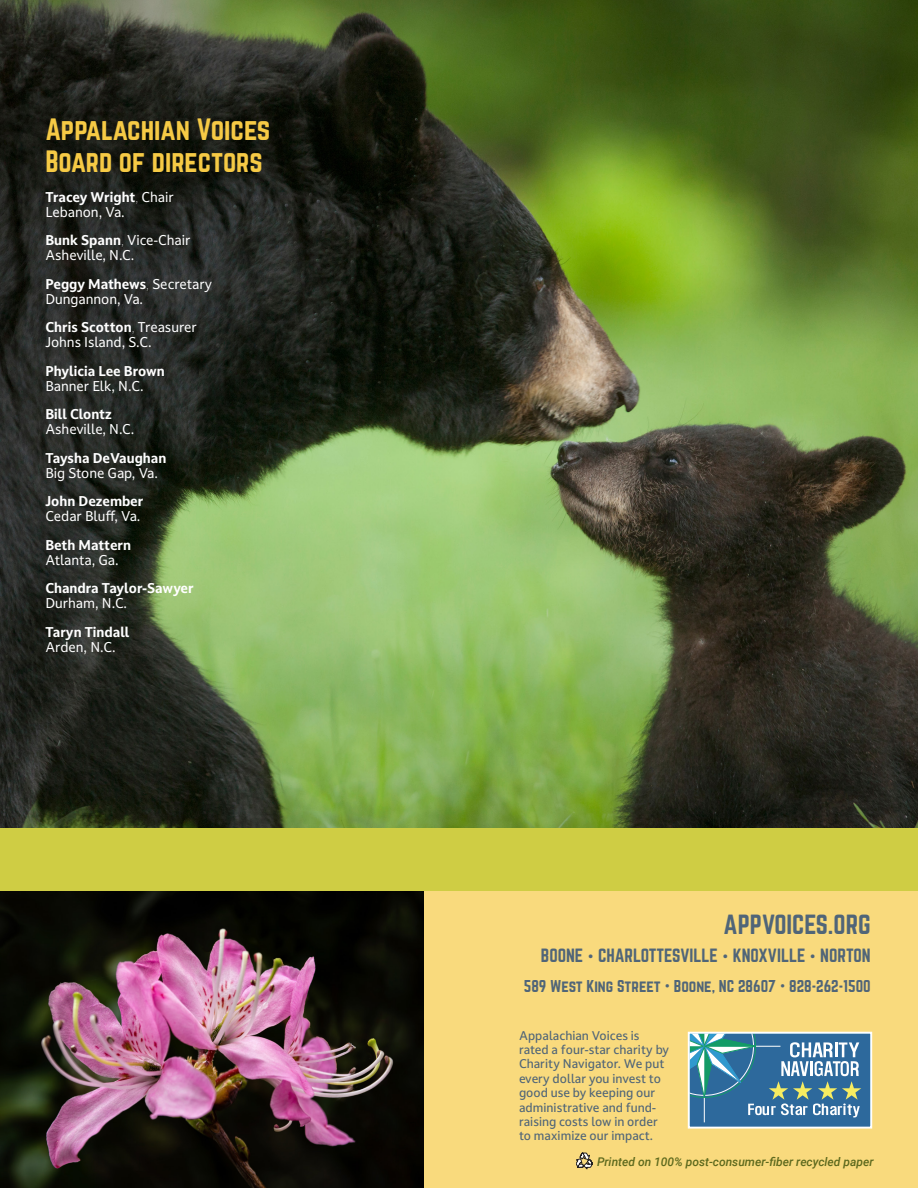
<style>
.page{position:relative;width:918px;height:1188px;background:#fff}
.page>*{position:absolute;margin:0;border:0;box-sizing:border-box;transform-origin:0 0}
.t1{font:27px/32.4px "Norwester";color:#f6ca45}
.t2{font:24.3px "Norwester";color:#506578}
.t3{font:16.8px "Norwester";color:#506578}
.t4{font:15px "Norwester";color:#506578}
.board_location{font:13.5px "Darkmode Darkmode Off";color:#fff}
.t5{font:700 13.5px "Darkmode Darkmode Off";color:#fff}
.t6{font:500 12px/14.4px "Darkmode Darkmode On";color:#506578}
.t7{font:italic 500 12px "Roboto";color:#5d691d}
.s1{font-weight:100}
.s2{font-weight:400}
.s3{font-weight:700}
.s4{font-family:"Darkmode Darkmode Off";font-weight:100}
</style>
<div class="page">
<div style="left:0;top:829px;width:918px;height:359px;background:#f9da7d"></div>
<img style="left:0;top:0;width:918px;height:828px">
<svg style="left:576px;top:1153px;width:16px;height:16px"></svg>
<div style="left:689px;top:1033px;width:182px;height:94px;background:#2d699c"></div>
<hr style="left:704px;top:1033px;width:1px;height:89px;background:#fff">
<svg style="left:691px;top:1035px;width:170px;height:83px"></svg>
<div style="left:688px;top:1032px;width:184px;height:97px;border:2px solid #fff"></div>
<div style="left:0;top:829px;width:918px;height:62px;background:#cfcd44"></div>
<img style="left:0;top:891px;width:423px;height:297px">
<p class="t1" style="left:45px;top:114px;width:226px">Appalachian Voices<br>Board of directors</p>
<p class="t5" style="left:45px;top:188px;width:130px">Tracey Wright<span class="s1">,</span> <span class="s2">Chair</span></p>
<p class="board_location" style="left:45px;top:203px;width:81px">Lebanon, Va.</p>
<p class="board_location" style="left:45px;top:231px;width:147px"><span class="s3">Bunk Spann</span><span class="s1">,</span> Vice-Chair</p>
<p class="board_location" style="left:45px;top:246px;width:91px">Asheville, N.C.</p>
<p class="t5" style="left:45px;top:275px;width:168px">Peggy Mathews<span class="s1">,</span> <span class="s2">Secretary</span></p>
<p class="board_location" style="left:45px;top:290px;width:99px">Dungannon, Va.</p>
<p class="t5" style="left:45px;top:318px;width:153px">Chris Scotton<span class="s1">,</span> <span class="s2">Treasurer</span></p>
<p class="board_location" style="left:45px;top:333px;width:108px">Johns Island, S.C.</p>
<p class="t5" style="left:45px;top:362px;width:121px">Phylicia Lee Brown</p>
<p class="board_location" style="left:45px;top:377px;width:100px">Banner Elk, N.C.</p>
<p class="t5" style="left:45px;top:405px;width:68px">Bill Clontz</p>
<p class="board_location" style="left:45px;top:420px;width:91px">Asheville, N.C.</p>
<p class="t5" style="left:45px;top:449px;width:122px">Taysha DeVaughan</p>
<p class="board_location" style="left:45px;top:464px;width:114px">Big Stone Gap, Va.</p>
<p class="t5" style="left:45px;top:492px;width:100px">John Dezember</p>
<p class="board_location" style="left:45px;top:507px;width:97px">Cedar Bluff, Va.</p>
<p class="t5" style="left:45px;top:536px;width:87px">Beth Mattern</p>
<p class="board_location" style="left:45px;top:551px;width:75px">Atlanta, Ga.</p>
<p class="t5" style="left:45px;top:579px;width:150px">Chandra Taylor-Sawyer</p>
<p class="board_location" style="left:45px;top:594px;width:83px">Durham, N.C.</p>
<p class="t5" style="left:45px;top:623px;width:86px">Taryn Tindall</p>
<p class="board_location" style="left:45px;top:638px;width:72px">Arden, N.C.</p>
<p class="t2" style="left:724px;top:912px;width:149px">APPVOICES.ORG</p>
<p class="t3" style="left:541px;top:948px;width:331px">BOONE <span class="s4">•</span> CHARLOTTESVILLE <span class="s4">•</span> KNOXVILLE <span class="s4">•</span> NORTON</p>
<p class="t4" style="left:524px;top:978px;width:348px">589 West King Street <span class="s4">•</span> Boone, NC 28607 <span class="s4">•</span> 828-262-1500</p>
<p class="t6" style="left:519px;top:1028px;width:152px">Appalachian Voices is rated a four-star charity by<br>Charity Navigator. We put every dollar you invest to good use by keeping our administrative and fund&shy;raising costs low in order to maximize our impact.</p>
<p class="t7" style="left:597px;top:1154px;width:278px">Printed on 100% post-consumer-fiber recycled paper</p>
</div>
